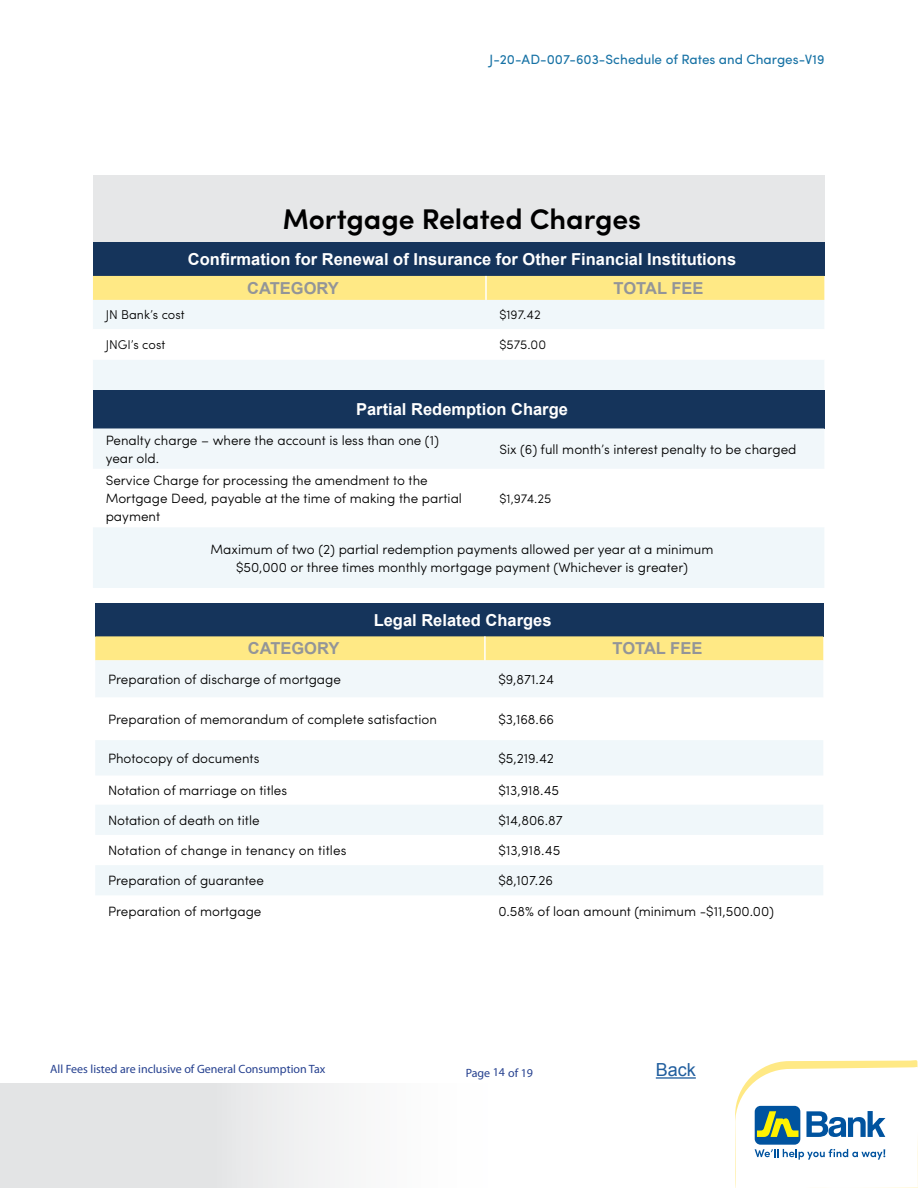
<style>
.page{position:relative;width:918px;height:1188px;background:#fff}
.page>*{position:absolute;margin:0;border:0;box-sizing:border-box;transform-origin:0 0}
.t1{font:600 28.5px "Sofia Pro";color:#000}
.t2{font:18px "Arial";color:#215e9e}
.t3{font:700 16.5px "Arial";color:#fff}
.t4{font:700 16.5px "Arial";color:#939598}
.t5{font:300 13.5px/18.1px "Sofia Pro";color:#000}
.t6{font:13.5px "Sofia Pro";color:#1772a5}
.t7{font:300 12.75px "Sofia Pro";color:#000}
.t8{font:12px "Myriad Pro";color:#25408f}
</style>
<div class="page">
<svg style="left:0;top:1084px;width:340px;height:103px"></svg>
<svg style="left:735px;top:1060px;width:183px;height:128px"></svg>
<div style="left:93px;top:175px;width:731px;height:68px;background:#e6e7e8"></div>
<div style="left:93px;top:243px;width:731px;height:33px;background:#15345b"></div>
<div style="left:93px;top:276px;width:731px;height:24px;background:#ffe985"></div>
<div style="left:93px;top:300px;width:731px;height:288px;background:#f0f7fa"></div>
<svg style="left:93px;top:329px;width:731px;height:198px"></svg>
<div style="left:93px;top:390px;width:731px;height:38px;background:#15345b"></div>
<div style="left:93px;top:428px;width:731px;height:41px;background:#f1f7fa"></div>
<hr style="left:485px;top:276px;width:2px;height:24px;background:#fff">
<div style="left:95px;top:603px;width:728px;height:33px;background:#15345b"></div>
<svg style="left:95px;top:636px;width:728px;height:61px"></svg>
<svg style="left:95px;top:740px;width:728px;height:155px;fill:#f0f7fa"></svg>
<hr style="left:484px;top:636px;width:2px;height:24px;background:#fff">
<hr style="left:656px;top:1077px;width:40px;height:2px;background:#215e9e">
<p class="t6" style="left:490px;top:49px;width:336px">J-20-AD-007-603-Schedule of Rates and Charges-V19</p>
<h1 class="t1" style="left:283px;top:197px;width:360px">Mortgage Related Charges</h1>
<p class="t3" style="left:188px;top:249px;width:550px">Confirmation for Renewal of Insurance for Other Financial Institutions</p>
<p class="t4" style="left:247px;top:277px;width:93px">CATEGORY</p>
<p class="t4" style="left:614px;top:277px;width:91px">TOTAL FEE</p>
<p class="t7" style="left:106px;top:305px;width:81px">JN Bank’s cost</p>
<p class="t7" style="left:499px;top:305px;width:43px">$197.42</p>
<p class="t7" style="left:106px;top:335px;width:61px">JNGI’s cost</p>
<p class="t7" style="left:499px;top:335px;width:48px">$575.00</p>
<p class="t3" style="left:356px;top:399px;width:213px">Partial Redemption Charge</p>
<p class="t5" style="left:106px;top:430px;width:335px">Penalty charge – where the account is less than one (1) year old.</p>
<p class="t5" style="left:500px;top:439px;width:298px">Six (6) full month’s interest penalty to be charged</p>
<p class="t5" style="left:106px;top:470px;width:358px">Service Charge for processing the amendment to the<br>Mortgage Deed, payable at the time of making the partial payment</p>
<p class="t7" style="left:500px;top:489px;width:53px">$1,974.25</p>
<p class="t5" style="left:211px;top:539px;width:504px;text-align:center">Maximum of two (2) partial redemption payments allowed per year at a minimum $50,000 or three times monthly mortgage payment (Whichever is greater)</p>
<p class="t3" style="left:374px;top:609px;width:179px">Legal Related Charges</p>
<p class="t4" style="left:248px;top:638px;width:93px">CATEGORY</p>
<p class="t4" style="left:613px;top:638px;width:91px">TOTAL FEE</p>
<p class="t5" style="left:108px;top:669px;width:235px">Preparation of discharge of mortgage</p>
<p class="t5" style="left:498px;top:669px;width:57px">$9,871.24</p>
<p class="t5" style="left:108px;top:709px;width:330px">Preparation of memorandum of complete satisfaction</p>
<p class="t5" style="left:498px;top:709px;width:57px">$3,168.66</p>
<p class="t5" style="left:108px;top:748px;width:153px">Photocopy of documents</p>
<p class="t5" style="left:498px;top:748px;width:57px">$5,219.42</p>
<p class="t5" style="left:108px;top:781px;width:181px">Notation of marriage on titles</p>
<p class="t5" style="left:498px;top:781px;width:62px">$13,918.45</p>
<p class="t5" style="left:108px;top:810px;width:153px">Notation of death on title</p>
<p class="t5" style="left:498px;top:810px;width:66px">$14,806.87</p>
<p class="t5" style="left:108px;top:840px;width:240px">Notation of change in tenancy on titles</p>
<p class="t5" style="left:498px;top:840px;width:63px">$13,918.45</p>
<p class="t5" style="left:108px;top:871px;width:157px">Preparation of guarantee</p>
<p class="t5" style="left:498px;top:871px;width:56px">$8,107.26</p>
<p class="t5" style="left:108px;top:901px;width:155px">Preparation of mortgage</p>
<p class="t5" style="left:498px;top:901px;width:277px">0.58% of loan amount (minimum -$11,500.00)</p>
<p class="t8" style="left:50px;top:1061px;width:277px">All Fees listed are inclusive of General Consumption Tax</p>
<p class="t8" style="left:466px;top:1065px;width:69px">Page 14 of 19</p>
<h2 class="t2" style="left:656px;top:1058px;width:42px">Back</h2>
</div>
